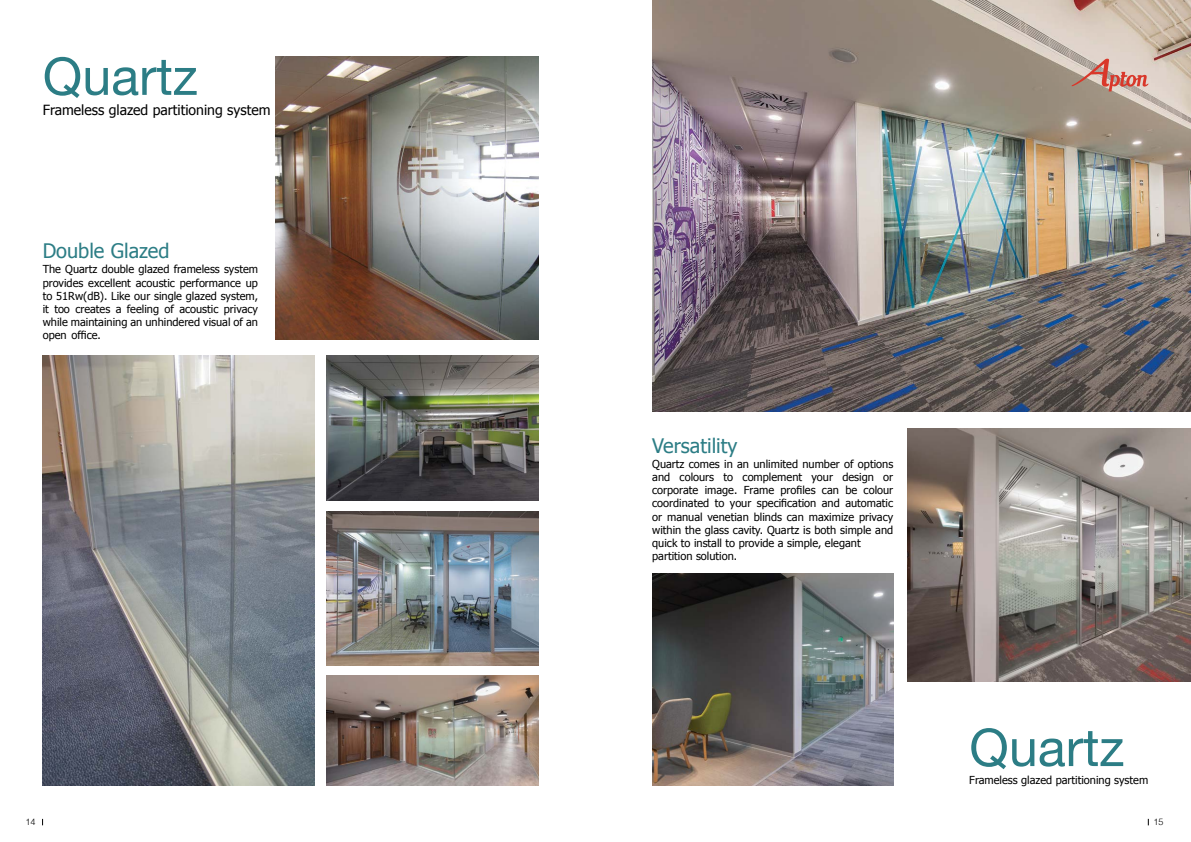
<style>
.page{position:relative;width:1191px;height:842px;background:#fff}
.page>*{position:absolute;margin:0;border:0;box-sizing:border-box;transform-origin:0 0}
.t1{font:52px "Helvetica Neue";color:#2c7d85}
.t2{font:20px "Tahoma";color:#2c7d85}
.t3{font:14px "Tahoma";color:#000}
.t4{font:11px/13.2px "Tahoma";color:#000}
.t5{font:300 9px "Helvetica";color:#000}
</style>
<div class="page">
<img style="left:652px;top:574px;width:241px;height:211px">
<img style="left:907px;top:428px;width:284px;height:254px">
<img style="left:652px;top:0;width:539px;height:411px">
<img style="left:276px;top:57px;width:263px;height:282px">
<img style="left:43px;top:356px;width:271px;height:429px">
<img style="left:326px;top:356px;width:213px;height:144px">
<img style="left:326px;top:511px;width:213px;height:154px">
<img style="left:326px;top:675px;width:213px;height:110px">
<svg style="left:1071px;top:59px;width:77px;height:32px;background:#cda297"></svg>
<h1 class="t1" style="left:43px;top:39px;width:157px">Quartz</h1>
<p class="t3" style="left:43px;top:101px;width:229px">Frameless glazed partitioning system</p>
<h2 class="t2" style="left:43px;top:238px;width:128px">Double Glazed</h2>
<p class="t4" style="left:43px;top:262px;width:217px;text-align:justify">The Quartz double glazed frameless system provides excellent acoustic performance up to 51Rw(dB). Like our single glazed system, it too creates a feeling of acoustic privacy while maintaining an unhindered visual of an open office.</p>
<h2 class="t2" style="left:652px;top:432px;width:87px">Versatility</h2>
<p class="t4" style="left:652px;top:457px;width:242px">Quartz comes in an unlimited number of options and colours to complement your design or corporate image. Frame profiles can be colour coordinated to your specification and automatic or manual venetian blinds can maximize privacy within the glass cavity. Quartz is both simple and quick to install to provide a simple, elegant partition solution.</p>
<h1 class="t1" style="left:969px;top:710px;width:157px">Quartz</h1>
<p class="t4" style="left:969px;top:773px;width:180px">Frameless glazed partitioning system</p>
<p class="t5" style="left:26px;top:814px;width:12px">14</p>
<p class="t5" style="left:1153px;top:814px;width:12px">15</p>
</div>
